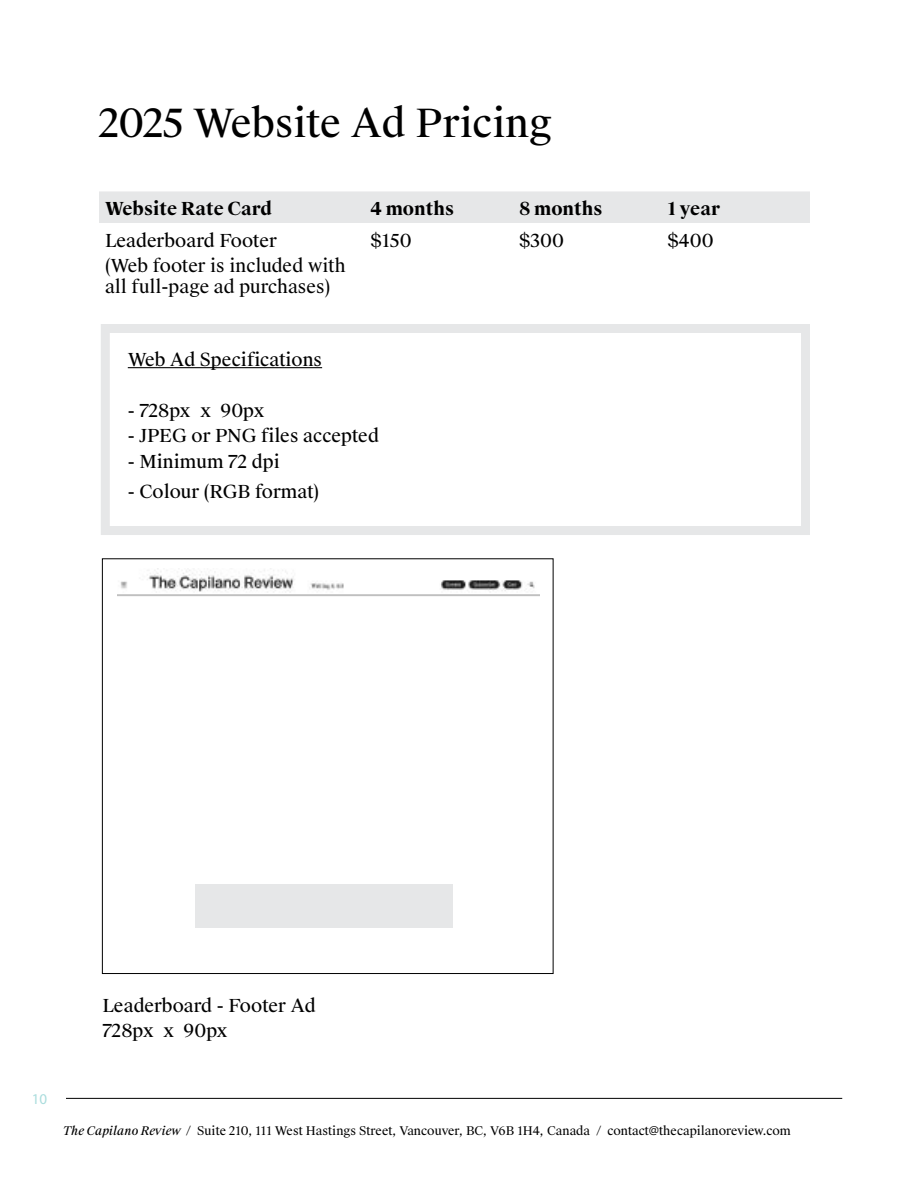
<style>
.page{position:relative;width:918px;height:1188px;background:#fff}
.page>*{position:absolute;margin:0;border:0;box-sizing:border-box;transform-origin:0 0}
.t1{font:39px "Suisse Works";color:#000}
.t2{font:18px/25.5px "Suisse Works";color:#000}
.t3{font:18px/21px "Suisse Works";color:#000}
.t4{font:700 18px "Suisse Works";color:#000}
.t5{font:15px "Myriad Pro";color:#add}
.t6{font:12px "Suisse Works";color:#000}
.s1{font-style:italic}
</style>
<div class="page">
<hr style="left:66px;top:1098px;width:776px;height:1px;background:#000">
<div style="left:99px;top:191px;width:711px;height:32px;background:#e6e7e8"></div>
<img style="left:118px;top:570px;width:422px;height:26px">
<div style="left:195px;top:885px;width:258px;height:43px;background:#e6e7e8"></div>
<hr style="left:128px;top:367px;width:194px;height:1px;background:#000">
<div style="left:101px;top:324px;width:709px;height:211px;border:9px solid #e6e7e8"></div>
<h1 class="t1" style="left:99px;top:99px;width:455px">2025 Website Ad Pricing</h1>
<p class="t4" style="left:105px;top:198px;width:169px">Website Rate Card</p>
<p class="t4" style="left:370px;top:198px;width:85px">4 months</p>
<p class="t4" style="left:519px;top:198px;width:85px">8 months</p>
<p class="t4" style="left:668px;top:198px;width:54px">1 year</p>
<p class="t2" style="left:105px;top:228px;width:174px">Leaderboard Footer</p>
<p class="t3" style="left:105px;top:256px;width:242px">(Web footer is included with all full-page ad purchases)</p>
<p class="t2" style="left:370px;top:228px;width:43px">$150</p>
<p class="t2" style="left:519px;top:228px;width:46px">$300</p>
<p class="t2" style="left:668px;top:228px;width:48px">$400</p>
<p class="t2" style="left:128px;top:347px;width:196px">Web Ad Specifications</p>
<p class="t2" style="left:128px;top:398px;width:138px">- 728px x 90px</p>
<p class="t2" style="left:128px;top:423px;width:253px">- JPEG or PNG files accepted</p>
<p class="t2" style="left:128px;top:449px;width:154px">- Minimum 72 dpi</p>
<p class="t2" style="left:128px;top:479px;width:193px">- Colour (RGB format)</p>
<p class="t2" style="left:102px;top:993px;width:215px">Leaderboard - Footer Ad<br>728px x 90px</p>
<p class="t5" style="left:32px;top:1090px;width:17px">10</p>
<p class="t6" style="left:63px;top:1123px;width:729px"><span class="s1">The Capilano Review</span> / Suite 210, 111 West Hastings Street, Vancouver, BC, V6B 1H4, Canada / contact@thecapilanoreview.com</p>
</div>
